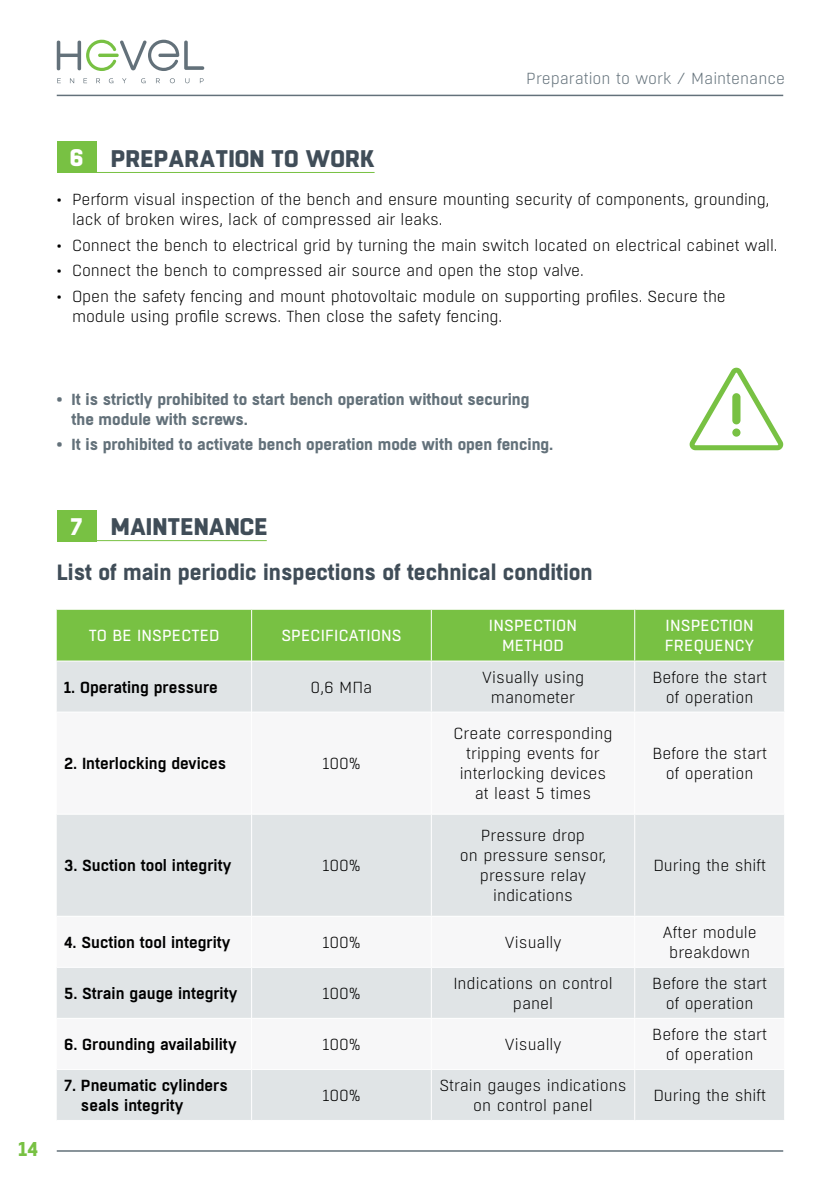
<style>
.page{position:relative;width:840px;height:1191px;background:#fff}
.page>*{position:absolute;margin:0;border:0;box-sizing:border-box;transform-origin:0 0}
.t1{font:800 24px "Boxed";color:#404d58}
.t2{font:800 24px "Boxed";color:#fff}
.t3{font:700 22px "Boxed";color:#404d58}
.t4{font:700 20px "Boxed";color:#78c143}
.t5{font:300 16px/20px "Boxed";letter-spacing:-.01em;color:#000;text-align:center}
.t6{font:600 16px/20px "Boxed";color:#000}
.t7{font:700 16px/20px "Boxed";color:#63717a}
.t8{font:16px/20px "Boxed";letter-spacing:.01em;color:#fff;text-align:center}
.t9{font:300 16px "Boxed";color:#63717a}
</style>
<div class="page">
<hr style="left:57px;top:1150px;width:725px;height:1px;background:#63717a">
<hr style="left:57px;top:95px;width:725px;height:1px;background:#63717a">
<svg style="left:57px;top:40px;width:147px;height:43px"></svg>
<svg style="left:689px;top:368px;width:93px;height:82px"></svg>
<div style="left:57px;top:142px;width:39px;height:31px;background:#78c143"></div>
<div style="left:57px;top:510px;width:39px;height:31px;background:#78c143"></div>
<hr style="left:96px;top:172px;width:278px;height:1px;background:#78c143">
<hr style="left:96px;top:540px;width:170px;height:1px;background:#78c143">
<div style="left:57px;top:610px;width:726px;height:50px;background:#78c143"></div>
<div style="left:57px;top:661px;width:726px;height:459px;background:#e0e4e6"></div>
<svg style="left:57px;top:712px;width:726px;height:356px"></svg>
<hr style="left:57px;top:711px;width:194px;height:1px;background:#fff">
<hr style="left:57px;top:813px;width:194px;height:1px;background:#fff">
<hr style="left:57px;top:1068px;width:194px;height:1px;background:#fff">
<hr style="left:430px;top:610px;width:1px;height:50px;background:#fff">
<hr style="left:430px;top:661px;width:1px;height:50px;background:#fff">
<hr style="left:252px;top:711px;width:179px;height:1px;background:#fff">
<hr style="left:430px;top:712px;width:1px;height:101px;background:#fff">
<hr style="left:252px;top:813px;width:179px;height:1px;background:#fff">
<hr style="left:430px;top:814px;width:1px;height:101px;background:#fff">
<hr style="left:252px;top:915px;width:179px;height:1px;background:#fff">
<hr style="left:430px;top:916px;width:1px;height:50px;background:#fff">
<hr style="left:252px;top:966px;width:179px;height:1px;background:#fff">
<hr style="left:430px;top:967px;width:1px;height:50px;background:#fff">
<hr style="left:252px;top:1017px;width:179px;height:1px;background:#fff">
<hr style="left:430px;top:1018px;width:1px;height:50px;background:#fff">
<hr style="left:252px;top:1068px;width:179px;height:1px;background:#fff">
<hr style="left:430px;top:1069px;width:1px;height:51px;background:#fff">
<hr style="left:251px;top:610px;width:1px;height:51px;background:#fff">
<hr style="left:251px;top:661px;width:1px;height:51px;background:#fff">
<hr style="left:251px;top:712px;width:1px;height:102px;background:#fff">
<hr style="left:251px;top:814px;width:1px;height:102px;background:#fff">
<hr style="left:251px;top:916px;width:1px;height:51px;background:#fff">
<hr style="left:251px;top:967px;width:1px;height:51px;background:#fff">
<hr style="left:251px;top:1018px;width:1px;height:51px;background:#fff">
<hr style="left:251px;top:1069px;width:1px;height:51px;background:#fff">
<hr style="left:634px;top:610px;width:1px;height:50px;background:#fff">
<hr style="left:634px;top:661px;width:1px;height:50px;background:#fff">
<hr style="left:431px;top:711px;width:204px;height:1px;background:#fff">
<hr style="left:634px;top:712px;width:1px;height:101px;background:#fff">
<hr style="left:431px;top:813px;width:204px;height:1px;background:#fff">
<hr style="left:634px;top:814px;width:1px;height:101px;background:#fff">
<hr style="left:431px;top:915px;width:204px;height:1px;background:#fff">
<hr style="left:634px;top:916px;width:1px;height:50px;background:#fff">
<hr style="left:431px;top:966px;width:204px;height:1px;background:#fff">
<hr style="left:634px;top:967px;width:1px;height:50px;background:#fff">
<hr style="left:431px;top:1017px;width:204px;height:1px;background:#fff">
<hr style="left:634px;top:1018px;width:1px;height:50px;background:#fff">
<hr style="left:431px;top:1068px;width:204px;height:1px;background:#fff">
<hr style="left:634px;top:1069px;width:1px;height:51px;background:#fff">
<hr style="left:635px;top:711px;width:149px;height:1px;background:#fff">
<hr style="left:635px;top:813px;width:149px;height:1px;background:#fff">
<hr style="left:635px;top:915px;width:149px;height:1px;background:#fff">
<hr style="left:635px;top:966px;width:149px;height:1px;background:#fff">
<hr style="left:635px;top:1017px;width:149px;height:1px;background:#fff">
<hr style="left:635px;top:1068px;width:149px;height:1px;background:#fff">
<hr style="left:57px;top:915px;width:194px;height:1px;background:#fff">
<hr style="left:57px;top:966px;width:194px;height:1px;background:#fff">
<hr style="left:57px;top:1017px;width:194px;height:1px;background:#fff">
<h1 class="t2" style="left:70px;top:141px;width:15px">6</h1>
<h1 class="t1" style="left:111px;top:142px;width:265px">PREPARATION TO WORK</h1>
<p class="t9" style="left:526px;top:69px;width:260px">Preparation to work / Maintenance</p>
<p class="t5" style="left:72px;top:189px;width:698px;text-align:left;text-indent:-15px">• Perform visual inspection of the bench and ensure mounting security of components, grounding, lack of broken wires, lack of compressed air leaks.</p>
<p class="t5" style="left:57px;top:235px;width:721px">• Connect the bench to electrical grid by turning the main switch located on electrical cabinet wall.</p>
<p class="t5" style="left:57px;top:261px;width:528px">• Connect the bench to compressed air source and open the stop valve.</p>
<p class="t5" style="left:72px;top:286px;width:655px;text-align:left;text-indent:-15px">• Open the safety fencing and mount photovoltaic module on supporting profiles. Secure the module using profile screws. Then close the safety fencing.</p>
<p class="t7" style="left:71px;top:389px;width:459px;text-indent:-15px">• It is strictly prohibited to start bench operation without securing the module with screws.</p>
<p class="t7" style="left:57px;top:435px;width:498px">• It is prohibited to activate bench operation mode with open fencing.</p>
<p class="t4" style="left:19px;top:1135px;width:21px">14</p>
<h1 class="t2" style="left:71px;top:509px;width:13px">7</h1>
<h1 class="t1" style="left:111px;top:510px;width:156px">MAINTENANCE</h1>
<h2 class="t3" style="left:57px;top:558px;width:537px">List of main periodic inspections of technical condition</h2>
<p class="t8" style="left:89px;top:626px;width:132px">TO BE INSPECTED</p>
<p class="t8" style="left:281px;top:626px;width:122px">SPECIFICATIONS</p>
<p class="t8" style="left:488px;top:616px;width:90px">INSPECTION<br>METHOD</p>
<p class="t8" style="left:664px;top:616px;width:91px;text-align:left">INSPECTION<br>FREQUENCY</p>
<p class="t6" style="left:64px;top:677px;width:155px">1. Operating pressure</p>
<p class="t5" style="left:310px;top:677px;width:63px">0,6 МПа</p>
<p class="t5" style="left:481px;top:667px;width:104px">Visually using manometer</p>
<p class="t5" style="left:652px;top:667px;width:116px">Before the start of operation</p>
<p class="t6" style="left:64px;top:754px;width:164px">2. Interlocking devices</p>
<p class="t5" style="left:322px;top:753px;width:39px">100%</p>
<p class="t6" style="left:64px;top:856px;width:169px">3. Suction tool integrity</p>
<p class="t5" style="left:322px;top:856px;width:39px">100%</p>
<p class="t5" style="left:453px;top:723px;width:160px">Create corresponding tripping events for interlocking devices at least 5 times</p>
<p class="t5" style="left:459px;top:826px;width:148px">Pressure drop<br>on pressure sensor, pressure relay indications</p>
<p class="t5" style="left:652px;top:743px;width:116px">Before the start of operation</p>
<p class="t5" style="left:653px;top:856px;width:114px">During the shift</p>
<p class="t6" style="left:64px;top:932px;width:168px">4. Suction tool integrity</p>
<p class="t5" style="left:322px;top:932px;width:39px">100%</p>
<p class="t5" style="left:504px;top:932px;width:59px">Visually</p>
<p class="t5" style="left:662px;top:922px;width:96px">After module breakdown</p>
<p class="t6" style="left:64px;top:983px;width:175px">5. Strain gauge integrity</p>
<p class="t5" style="left:322px;top:983px;width:39px">100%</p>
<p class="t5" style="left:453px;top:973px;width:161px">Indications on control panel</p>
<p class="t5" style="left:652px;top:973px;width:116px">Before the start of operation</p>
<p class="t6" style="left:64px;top:1034px;width:174px">6. Grounding availability</p>
<p class="t5" style="left:322px;top:1034px;width:39px">100%</p>
<p class="t5" style="left:504px;top:1034px;width:59px">Visually</p>
<p class="t5" style="left:652px;top:1024px;width:116px">Before the start of operation</p>
<p class="t6" style="left:81px;top:1075px;width:148px;text-indent:-17px">7. Pneumatic cylinders seals integrity</p>
<p class="t5" style="left:322px;top:1085px;width:39px">100%</p>
<p class="t5" style="left:439px;top:1075px;width:188px">Strain gauges indications on control panel</p>
<p class="t5" style="left:653px;top:1085px;width:114px">During the shift</p>
</div>
